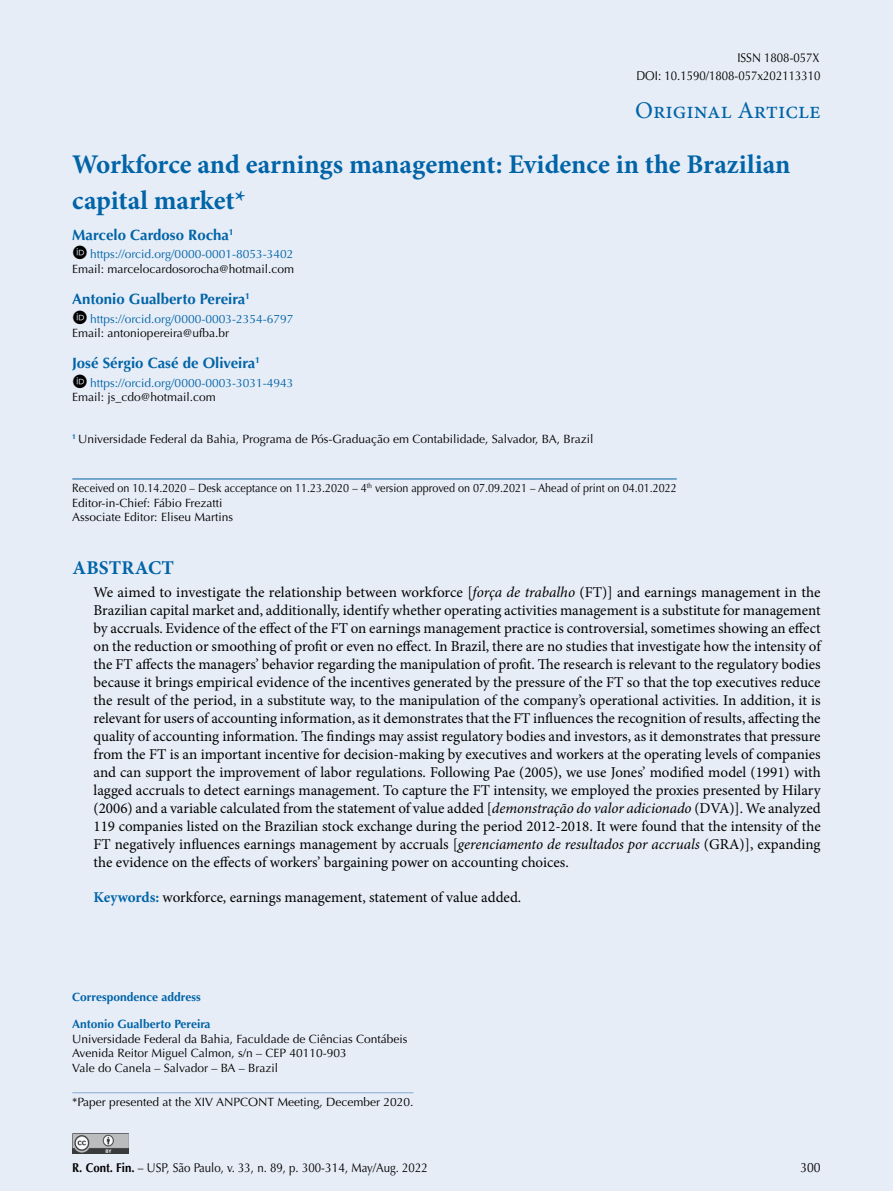
<style>
.page{position:relative;width:893px;height:1191px;background:#e7edf7}
.page>*{position:absolute;margin:0;border:0;box-sizing:border-box;transform-origin:0 0}
.t1{font:700 27px/36px "Minion Pro";color:#0064a7}
.t2{font:24px "Minion Pro";color:#0064a7}
.t3{font:700 19.5px "Minion Pro";letter-spacing:.01em;color:#0064a7}
.t4{font:15px/18px "Minion Pro";letter-spacing:-.005em;color:#000;text-align:justify}
.t5{font:700 15px "Optima LT Std";color:#0064a7}
.t6{font:13.5px "Optima LT Std";color:#000;scale:.9 1}
.t7{font:12.75px/18px "Optima LT Std";color:#000;text-align:right;scale:.9 1}
.t8{font:12px/14.4px "Optima LT Std";color:#000}
.t9{font:12px/14.4px "Optima LT Std";color:#000;scale:.9 1}
.t10{font:12px "Optima LT Std";color:#0064a7}
.t11{font:700 12px "Optima LT Std";color:#0064a7}
.s1{font-style:italic}
.s2{font-weight:700;color:#0064a7}
.s3{font-weight:700}
.s4{font-style:inherit}
</style>
<div class="page">
<img style="left:72px;top:1133px;width:56px;height:20px">
<hr style="left:72px;top:1092px;width:342px;height:1px;background:#84a9d3">
<hr style="left:72px;top:478px;width:605px;height:1px;background:#0064a7">
<p class="t7" style="left:636px;top:49px;width:206px">ISSN 1808-057X<br>DOI: 10.1590/1808-057x202113310</p>
<h2 class="t2" style="left:635px;top:94px;width:187px">Original Article</h2>
<h1 class="t1" style="left:72px;top:146px;width:720px">Workforce and earnings management: Evidence in the Brazilian capital market*</h1>
<p class="t5" style="left:72px;top:226px;width:163px">Marcelo Cardoso Rocha<sup>1</sup></p>
<p class="t10" style="left:90px;top:247px;width:205px">https://orcid.org/0000-0001-8053-3402</p>
<p class="t8" style="left:72px;top:262px;width:223px">Email: marcelocardosorocha@hotmail.com</p>
<p class="t5" style="left:72px;top:290px;width:179px">Antonio Gualberto Pereira<sup>1</sup></p>
<p class="t10" style="left:90px;top:311px;width:205px">https://orcid.org/0000-0003-2354-6797</p>
<p class="t8" style="left:72px;top:326px;width:158px">Email: antoniopereira@ufba.br</p>
<p class="t5" style="left:72px;top:354px;width:189px">José Sérgio Casé de Oliveira<sup>1</sup></p>
<p class="t10" style="left:90px;top:375px;width:205px">https://orcid.org/0000-0003-3031-4943</p>
<p class="t8" style="left:72px;top:390px;width:145px">Email: js_cdo@hotmail.com</p>
<p class="t8" style="left:72px;top:432px;width:523px"><sup>1</sup> Universidade Federal da Bahia, Programa de Pós-Graduação em Contabilidade, Salvador, BA, Brazil</p>
<p class="t9" style="left:72px;top:481px;width:673px">Received on 10.14.2020 – Desk acceptance on 11.23.2020 – 4<sup>th</sup> version approved on 07.09.2021 – Ahead of print on 04.01.2022<br>Editor-in-Chief: Fábio Frezatti<br>Associate Editor: Eliseu Martins</p>
<h3 class="t3" style="left:72px;top:554px;width:103px">ABSTRACT</h3>
<p class="t4" style="left:94px;top:583px;width:729px">We aimed to investigate the relationship between workforce [<span class="s1">força de trabalho</span> (FT)] and earnings management in the Brazilian capital market and, additionally, identify whether operating activities management is a substitute for management by accruals. Evidence of the effect of the FT on earnings management practice is controversial, sometimes showing an effect on the reduction or smoothing of profit or even no effect. In Brazil, there are no studies that investigate how the intensity of the FT affects the managers’ behavior regarding the manipulation of profit. The research is relevant to the regulatory bodies because it brings empirical evidence of the incentives generated by the pressure of the FT so that the top executives reduce the result of the period, in a substitute way, to the manipulation of the company’s operational activities. In addition, it is relevant for users of accounting information, as it demonstrates that the FT influences the recognition of results, affecting the quality of accounting information. The findings may assist regulatory bodies and investors, as it demonstrates that pressure from the FT is an important incentive for decision-making by executives and workers at the operating levels of companies and can support the improvement of labor regulations. Following Pae (2005), we use Jones’ modified model (1991) with lagged accruals to detect earnings management. To capture the FT intensity, we employed the proxies presented by Hilary (2006) and a variable calculated from the statement of value added [<span class="s1">demonstração do valor adicionado</span> (DVA)]. We analyzed 119 companies listed on the Brazilian stock exchange during the period 2012-2018. It were found that the intensity of the FT negatively influences earnings management by accruals [<span class="s1">gerenciamento de resultados por accruals</span> (GRA)], expanding the evidence on the effects of workers’ bargaining power on accounting choices.</p>
<p class="t4" style="left:94px;top:888px;width:429px"><span class="s2">Keywords:</span> workforce, earnings management, statement of value added.</p>
<p class="t11" style="left:72px;top:990px;width:130px">Correspondence address</p>
<p class="t11" style="left:72px;top:1017px;width:140px">Antonio Gualberto Pereira</p>
<p class="t8" style="left:72px;top:1031px;width:337px">Universidade Federal da Bahia, Faculdade de Ciências Contábeis<br>Avenida Reitor Miguel Calmon, s/n – CEP 40110-903<br>Vale do Canela – Salvador – BA – Brazil</p>
<p class="t8" style="left:72px;top:1094px;width:343px">*Paper presented at the XIV ANPCONT Meeting, December 2020.</p>
<p class="t7" style="left:72px;top:1158px;width:396px"><span class="s3">R. Cont. Fin.</span> – USP, São Paulo, v. 33, n. 89, p. 300-<span class="s4">314</span>, May<span class="s4">/</span>Aug. 2022</p>
<p class="t6" style="left:800px;top:1160px;width:24px">300</p>
</div>
